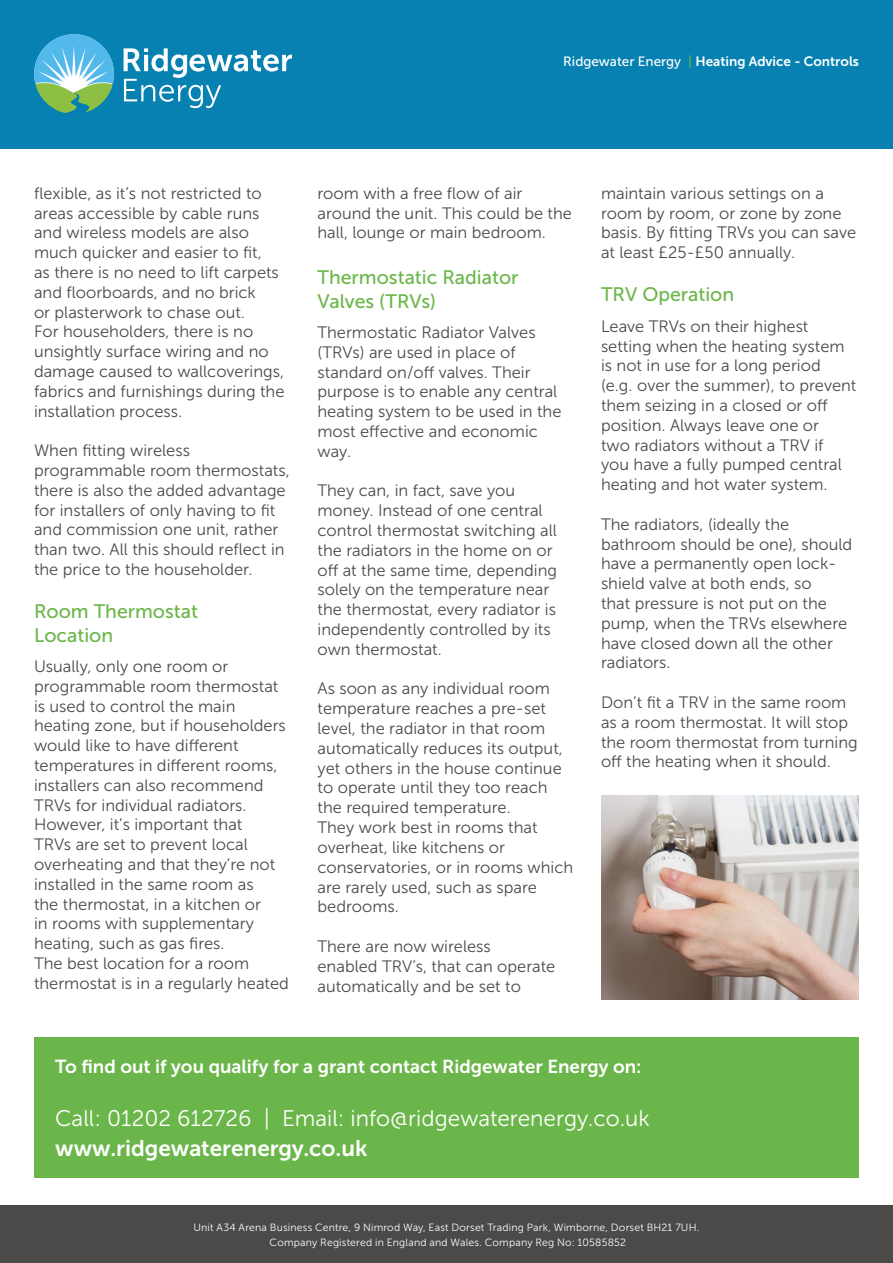
<style>
.page{position:relative;width:893px;height:1263px;background:#fff}
.page>*{position:absolute;margin:0;border:0;box-sizing:border-box;transform-origin:0 0}
.t1{font:22.5px "Museo Sans 300";color:#fff}
.t2{font:22.5px "Museo Sans 700";color:#fff}
.t3{font:19.5px/23.4px "Museo Sans 500";color:#6bb64a}
.t4{font:18.75px "Museo Sans 700";color:#fff}
.t5{font:16.5px/19.8px "Museo Sans 300";color:#4a4a49}
.t6{font:13.5px "Museo Sans 700";color:#fff}
.t7{font:10.5px/15px "Museo Sans 300";letter-spacing:.015em;color:#fff;text-align:center}
.s1{font-family:"Museo Sans 500"}
.s2{font-family:"Museo Sans 500";color:#6bb64a}
</style>
<div class="page">
<div style="left:0;top:0;width:893px;height:148px;background:#0781b1"></div>
<svg style="left:124px;top:48px;width:168px;height:60px"></svg>
<div style="left:61px;top:93px;width:38px;height:21px;background:#0380b1"></div>
<svg style="left:34px;top:34px;width:80px;height:79px"></svg>
<img style="left:601px;top:795px;width:258px;height:204px">
<div style="left:0;top:1205px;width:893px;height:58px;background:#4a4a49"></div>
<div style="left:34px;top:1037px;width:825px;height:141px;background:#6bb64a"></div>
<p class="t6" style="left:563px;top:54px;width:297px"><span class="s1">Ridgewater Energy</span> <span class="s2">|</span> Heating Advice - Controls</p>
<p class="t5" style="left:34px;top:183px;width:252px">flexible, as it’s not restricted to areas accessible by cable runs and wireless models are also much quicker and easier to fit,<br>as there is no need to lift carpets and floorboards, and no brick<br>or plasterwork to chase out.<br>For householders, there is no unsightly surface wiring and no damage caused to wallcoverings, fabrics and furnishings during the installation process.</p>
<p class="t5" style="left:34px;top:441px;width:257px">When fitting wireless programmable room thermostats, there is also the added advantage for installers of only having to fit and commission one unit, rather than two. All this should reflect in the price to the householder.</p>
<p class="t3" style="left:34px;top:600px;width:166px">Room Thermostat<br>Location</p>
<p class="t5" style="left:34px;top:656px;width:256px">Usually, only one room or programmable room thermostat is used to control the main heating zone, but if householders would like to have different temperatures in different rooms, installers can also recommend<br>TRVs for individual radiators.<br>However, it’s important that<br>TRVs are set to prevent local overheating and that they’re not installed in the same room as<br>the thermostat, in a kitchen or<br>in rooms with supplementary heating, such as gas fires.<br>The best location for a room thermostat is in a regularly heated</p>
<p class="t5" style="left:317px;top:183px;width:256px">room with a free flow of air around the unit. This could be the hall, lounge or main bedroom.</p>
<p class="t3" style="left:317px;top:266px;width:202px">Thermostatic Radiator<br>Valves (TRVs)</p>
<p class="t5" style="left:317px;top:323px;width:245px">Thermostatic Radiator Valves (TRVs) are used in place of standard on/off valves. Their purpose is to enable any central heating system to be used in the most effective and economic way.</p>
<p class="t5" style="left:317px;top:481px;width:241px">They can, in fact, save you money. Instead of one central control thermostat switching all the radiators in the home on or off at the same time, depending solely on the temperature near the thermostat, every radiator is independently controlled by its own thermostat.</p>
<p class="t5" style="left:317px;top:679px;width:257px">As soon as any individual room temperature reaches a pre-set level, the radiator in that room automatically reduces its output, yet others in the house continue to operate until they too reach the required temperature.<br>They work best in rooms that overheat, like kitchens or conservatories, or in rooms which are rarely used, such as spare bedrooms.</p>
<p class="t5" style="left:317px;top:936px;width:239px">There are now wireless<br>enabled TRV’s, that can operate automatically and be set to</p>
<p class="t5" style="left:601px;top:183px;width:257px">maintain various settings on a room by room, or zone by zone basis. By fitting TRVs you can save at least £25-£50 annually.</p>
<p class="t3" style="left:601px;top:283px;width:135px">TRV Operation</p>
<p class="t5" style="left:601px;top:316px;width:257px">Leave TRVs on their highest setting when the heating system is not in use for a long period (e.g. over the summer), to prevent them seizing in a closed or off position. Always leave one or<br>two radiators without a TRV if<br>you have a fully pumped central heating and hot water system.</p>
<p class="t5" style="left:601px;top:514px;width:253px">The radiators, (ideally the bathroom should be one), should have a permanently open lock&shy;shield valve at both ends, so<br>that pressure is not put on the pump, when the TRVs elsewhere have closed down all the other radiators.</p>
<p class="t5" style="left:601px;top:692px;width:258px">Don’t fit a TRV in the same room as a room thermostat. It will stop the room thermostat from turning off the heating when it should.</p>
<p class="t4" style="left:55px;top:1056px;width:588px">To find out if you qualify for a grant contact Ridgewater Energy on:</p>
<h1 class="t1" style="left:55px;top:1106px;width:596px">Call: 01202 612726 | Email: info@ridgewaterenergy.co.uk</h1>
<h1 class="t2" style="left:55px;top:1135px;width:314px">www.ridgewaterenergy.co.uk</h1>
<p class="t7" style="left:193px;top:1220px;width:508px">Unit A34 Arena Business Centre, 9 Nimrod Way, East Dorset Trading Park, Wimborne, Dorset BH21 7UH.<br>Company Registered in England and Wales. Company Reg No: 10585852</p>
</div>
